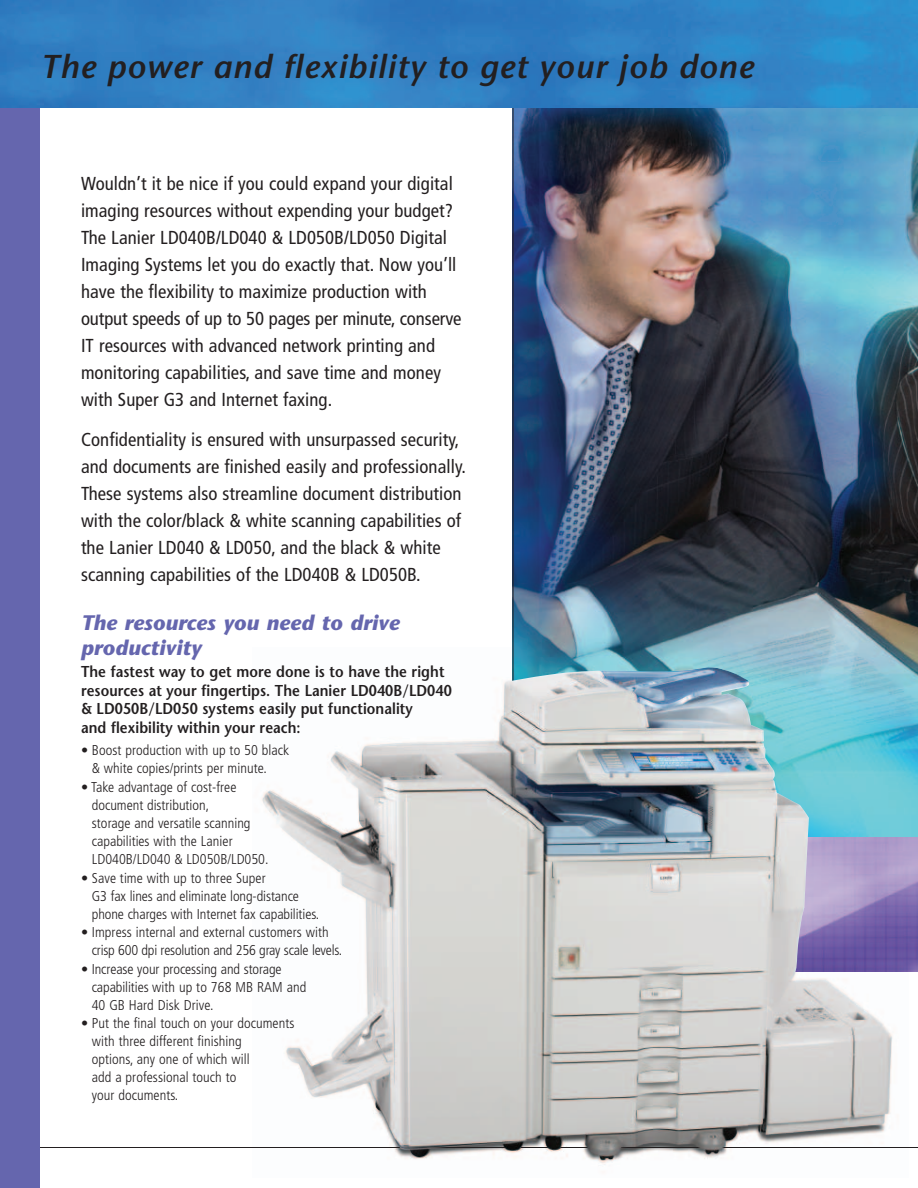
<style>
.page{position:relative;width:918px;height:1188px;background:#fff}
.page>*{position:absolute;margin:0;border:0;box-sizing:border-box;transform-origin:0 0}
.t1{font:italic 600 33px "Stone Sans";letter-spacing:.035em;color:#231f20}
.t2{font:italic 700 21px/24.8px "Stone Sans";letter-spacing:.005em;color:#6566ae}
.t3{font:condensed 18.75px/27px "Frutiger";letter-spacing:.005em;color:#231f20}
.t4{font:600 15.75px/18.8px "Stone Sans";letter-spacing:.005em;color:#231f20;scale:.9 1}
.t5{font:300 condensed 14.25px/18px "Frutiger";letter-spacing:.005em;color:#231f20}
</style>
<div class="page">
<img style="left:261px;top:648px;width:632px;height:517px">
<img style="left:514px;top:108px;width:404px;height:729px">
<img style="left:892px;top:837px;width:26px;height:135px">
<hr style="left:513px;top:105px;width:1px;height:1042px;background:#231f20">
<hr style="left:34px;top:1147px;width:884px;height:1px;background:#231f20">
<div style="left:0;top:105px;width:40px;height:1083px;background:#6566ae"></div>
<img style="left:0;top:0;width:918px;height:108px">
<img style="left:312px;top:667px;width:580px;height:493px">
<h1 class="t1" style="left:40px;top:54px;width:714px">The power and flexibility to get your job done</h1>
<p class="t3" style="left:81px;top:171px;width:382px">Wouldn’t it be nice if you could expand your digital imaging resources without expending your budget?<br>The Lanier LD040B/LD040 &amp; LD050B/LD050 Digital Imaging Systems let you do exactly that. Now you’ll have the flexibility to maximize production with output speeds of up to 50 pages per minute, conserve IT resources with advanced network printing and monitoring capabilities, and save time and money with Super G3 and Internet faxing.</p>
<p class="t3" style="left:81px;top:428px;width:386px">Confidentiality is ensured with unsurpassed security, and documents are finished easily and professionally.<br>These systems also streamline document distribution with the color/black &amp; white scanning capabilities of the Lanier LD040 &amp; LD050, and the black &amp; white scanning capabilities of the LD040B &amp; LD050B.</p>
<p class="t2" style="left:81px;top:613px;width:320px">The resources you need to drive productivity</p>
<p class="t4" style="left:81px;top:664px;width:414px">The fastest way to get more done is to have the right resources at your fingertips. The Lanier LD040B/LD040 &amp; LD050B/LD050 systems easily put functionality<br>and flexibility within your reach:</p>
<p class="t5" style="left:92px;top:743px;width:199px;text-indent:-11px">• Boost production with up to 50 black &amp; white copies/prints per minute.</p>
<p class="t5" style="left:92px;top:779px;width:178px;text-indent:-11px">• Take advantage of cost-free document distribution,<br>storage and versatile scanning capabilities with the Lanier<br>LD040B/LD040 &amp; LD050B/LD050.</p>
<p class="t5" style="left:92px;top:870px;width:229px;text-indent:-11px">• Save time with up to three Super<br>G3 fax lines and eliminate long-distance phone charges with Internet fax capabilities.</p>
<p class="t5" style="left:92px;top:924px;width:252px;text-indent:-11px">• Impress internal and external customers with crisp 600 dpi resolution and 256 gray scale levels.</p>
<p class="t5" style="left:92px;top:961px;width:216px;text-indent:-11px">• Increase your processing and storage capabilities with up to 768 MB RAM and<br>40 GB Hard Disk Drive.</p>
<p class="t5" style="left:92px;top:1015px;width:204px;text-indent:-11px">• Put the final touch on your documents with three different finishing<br>options, any one of which will<br>add a professional touch to<br>your documents.</p>
</div>
